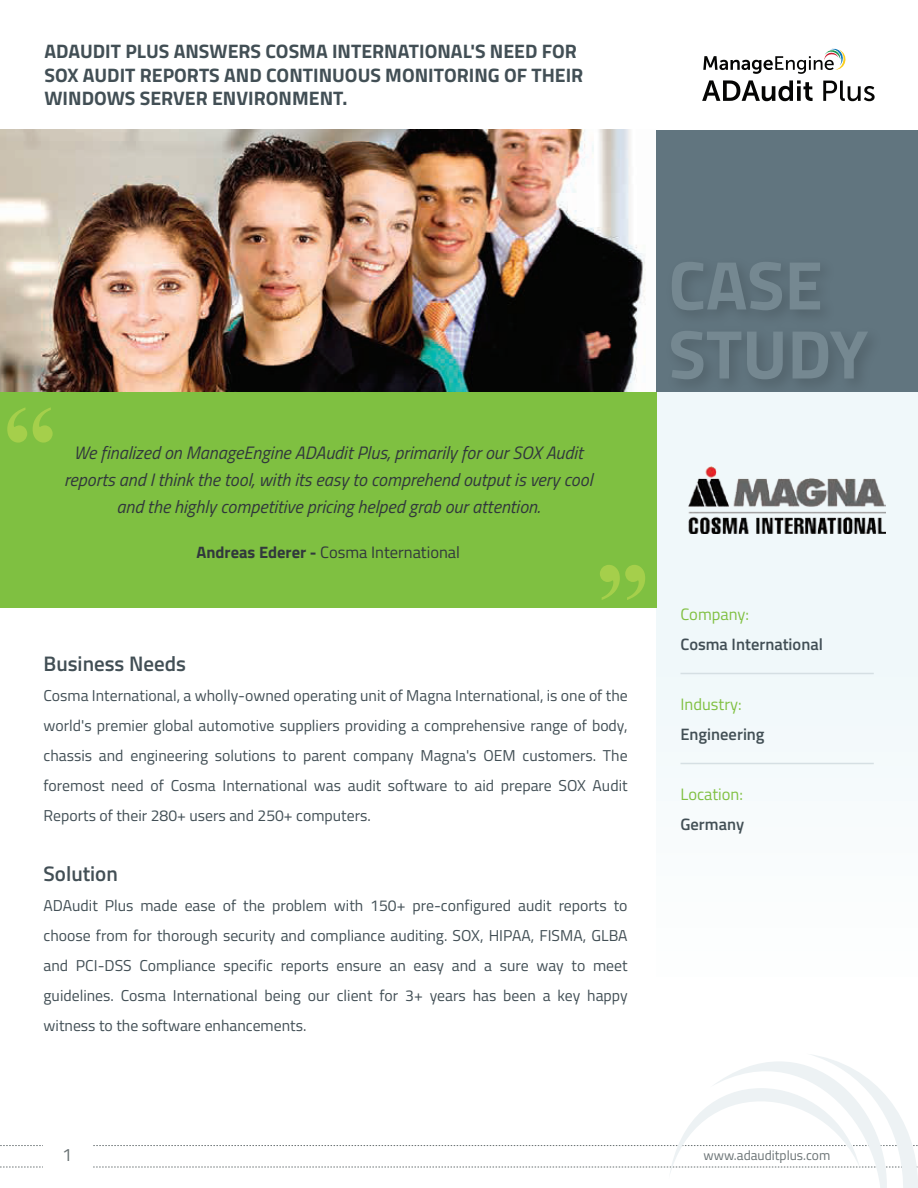
<style>
.page{position:relative;width:918px;height:1188px;background:#fff}
.page>*{position:absolute;margin:0;border:0;box-sizing:border-box;transform-origin:0 0}
.t1{font:700 108px "Times New Roman";color:#a5cf4b}
.t2{font:700 69px/69px "Titillium Web";color:#758891}
.t3{font:600 21px "Titillium Web";color:#424f55}
.t4{font:700 19.5px/23.4px "Titillium Web";color:#424f55}
.t5{font:italic 18px/27px "Titillium Web";color:#31383c;text-align:center}
.t6{font:18px "Titillium Web";color:#6b7375}
.t7{font:16.5px "Titillium Web";color:#31383c}
.t8{font:16.5px "Titillium Web";color:#80c041}
.t9{font:600 16.5px "Titillium Web";color:#414e55}
.t10{font:600 16.5px "Titillium Web";color:#424f55}
.t11{font:15.75px/30px "Titillium Web";color:#424f55;text-align:justify}
.t12{font:13.5px "Titillium Web";color:#6b7375}
.s1{font-weight:700}
</style>
<div class="page">
<svg style="left:0;top:1054px;width:918px;height:134px"></svg>
<div style="left:43px;top:1144px;width:49px;height:39px;background:#fff"></div>
<img style="left:0;top:130px;width:657px;height:263px">
<div style="left:657px;top:130px;width:261px;height:263px;background:#61757f"></div>
<img style="left:658px;top:268px;width:232px;height:125px">
<div style="left:657px;top:393px;width:261px;height:598px;background:#f2f9fb"></div>
<div style="left:0;top:393px;width:656px;height:215px;background:#7fc041"></div>
<hr style="left:681px;top:673px;width:193px;height:1px;background:#d5dfe3">
<hr style="left:681px;top:763px;width:193px;height:1px;background:#d5dfe3">
<img style="left:689px;top:466px;width:197px;height:68px">
<svg style="left:702px;top:48px;width:173px;height:54px"></svg>
<p class="t4" style="left:44px;top:39px;width:540px">ADAUDIT PLUS ANSWERS COSMA INTERNATIONAL'S NEED FOR<br>SOX AUDIT REPORTS AND CONTINUOUS MONITORING OF THEIR<br>WINDOWS SERVER ENVIRONMENT.</p>
<h1 class="t1" style="left:3px;top:370px;width:55px">“</h1>
<p class="t5" style="left:64px;top:438px;width:530px">We finalized on ManageEngine ADAudit Plus, primarily for our SOX Audit reports and I think the tool, with its easy to comprehend output is very cool and the highly competitive pricing helped grab our attention.</p>
<p class="t7" style="left:196px;top:540px;width:265px"><span class="s1">Andreas Ederer -</span> Cosma International</p>
<h1 class="t1" style="left:595px;top:527px;width:55px">”</h1>
<h3 class="t3" style="left:44px;top:648px;width:144px">Business Needs</h3>
<p class="t11" style="left:44px;top:680px;width:586px">Cosma International, a wholly-owned operating unit of Magna International, is one of the world's premier global automotive suppliers providing a comprehensive range of body, chassis and engineering solutions to parent company Magna's OEM customers. The foremost need of Cosma International was audit software to aid prepare SOX Audit Reports of their 280+ users and 250+ computers.</p>
<h3 class="t3" style="left:44px;top:858px;width:76px">Solution</h3>
<p class="t11" style="left:44px;top:890px;width:586px">ADAudit Plus made ease of the problem with 150+ pre-configured audit reports to choose from for thorough security and compliance auditing. SOX, HIPAA, FISMA, GLBA and PCI-DSS Compliance specific reports ensure an easy and a sure way to meet guidelines. Cosma International being our client for 3+ years has been a key happy witness to the software enhancements.</p>
<h2 class="t2" style="left:669px;top:247px;width:201px">CASE<br>STUDY</h2>
<p class="t8" style="left:681px;top:603px;width:70px">Company:</p>
<p class="t9" style="left:681px;top:632px;width:144px">Cosma International</p>
<p class="t8" style="left:681px;top:692px;width:63px">Industry:</p>
<p class="t10" style="left:681px;top:722px;width:86px">Engineering</p>
<p class="t8" style="left:681px;top:782px;width:64px">Location:</p>
<p class="t10" style="left:681px;top:812px;width:65px">Germany</p>
<p class="t6" style="left:62px;top:1141px;width:12px">1</p>
<p class="t12" style="left:704px;top:1146px;width:128px">www.adauditplus.com</p>
</div>
